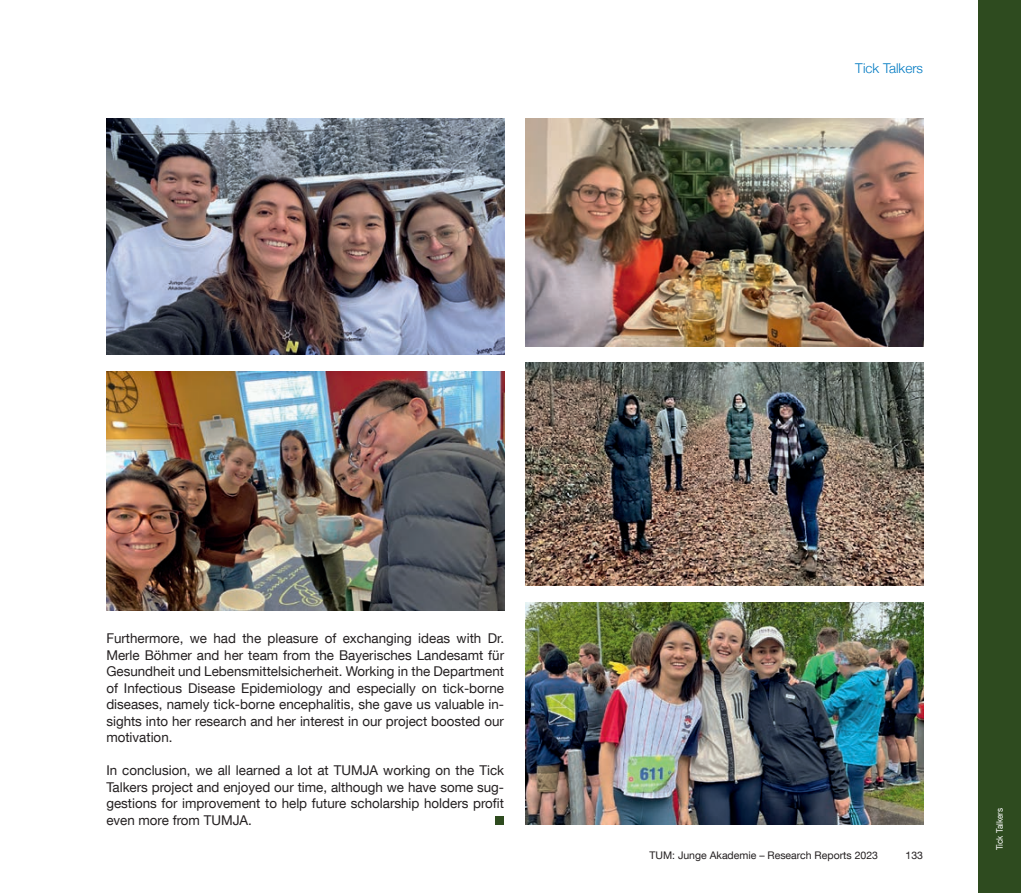
<style>
.page{position:relative;width:1021px;height:893px;background:#fff}
.page>*{position:absolute;margin:0;border:0;box-sizing:border-box;transform-origin:0 0}
.t1{font:13.5px/16.5px "TUM Neue Helvetica";color:#231f20;text-align:justify}
.t2{font:300 13.5px "Helvetica Neue";color:#007ac2}
.t3{font:10.5px "TUM Neue Helvetica";color:#231f20}
.t4{font:9px "TUM Neue Helvetica";color:#fff;scale:.9 1}
</style>
<div class="page">
<div style="left:495px;top:816px;width:9px;height:9px;background:#2e4b1f"></div>
<img style="left:525px;top:119px;width:398px;height:227px">
<img style="left:106px;top:371px;width:398px;height:239px">
<img style="left:106px;top:119px;width:398px;height:236px">
<img style="left:525px;top:363px;width:398px;height:223px">
<img style="left:525px;top:602px;width:398px;height:223px">
<div style="left:978px;top:0;width:42px;height:893px;background:#2e4b1f"></div>
<p class="t2" style="left:855px;top:57px;width:69px">Tick Talkers</p>
<p class="t1" style="left:106px;top:630px;width:399px">Furthermore, we had the pleasure of exchanging ideas with Dr.<br>Merle Böhmer and her team from the Bayerisches Landesamt für Gesundheit und Lebensmittelsicherheit. Working in the Department of Infectious Disease Epidemiology and especially on tick-borne diseases, namely tick-borne encephalitis, she gave us valuable in&shy;sights into her research and her interest in our project boosted our motivation.</p>
<p class="t1" style="left:106px;top:762px;width:399px">In conclusion, we all learned a lot at TUMJA working on the Tick Talkers project and enjoyed our time, although we have some sug&shy;gestions for improvement to help future scholarship holders profit even more from TUMJA.</p>
<p class="t3" style="left:649px;top:849px;width:230px">TUM: Junge Akademie – Research Reports 2023</p>
<p class="t3" style="left:905px;top:848px;width:19px">133</p>
<p class="t4" style="left:994px;top:850px;width:49px;rotate:-90deg">Tick Talkers</p>
</div>
